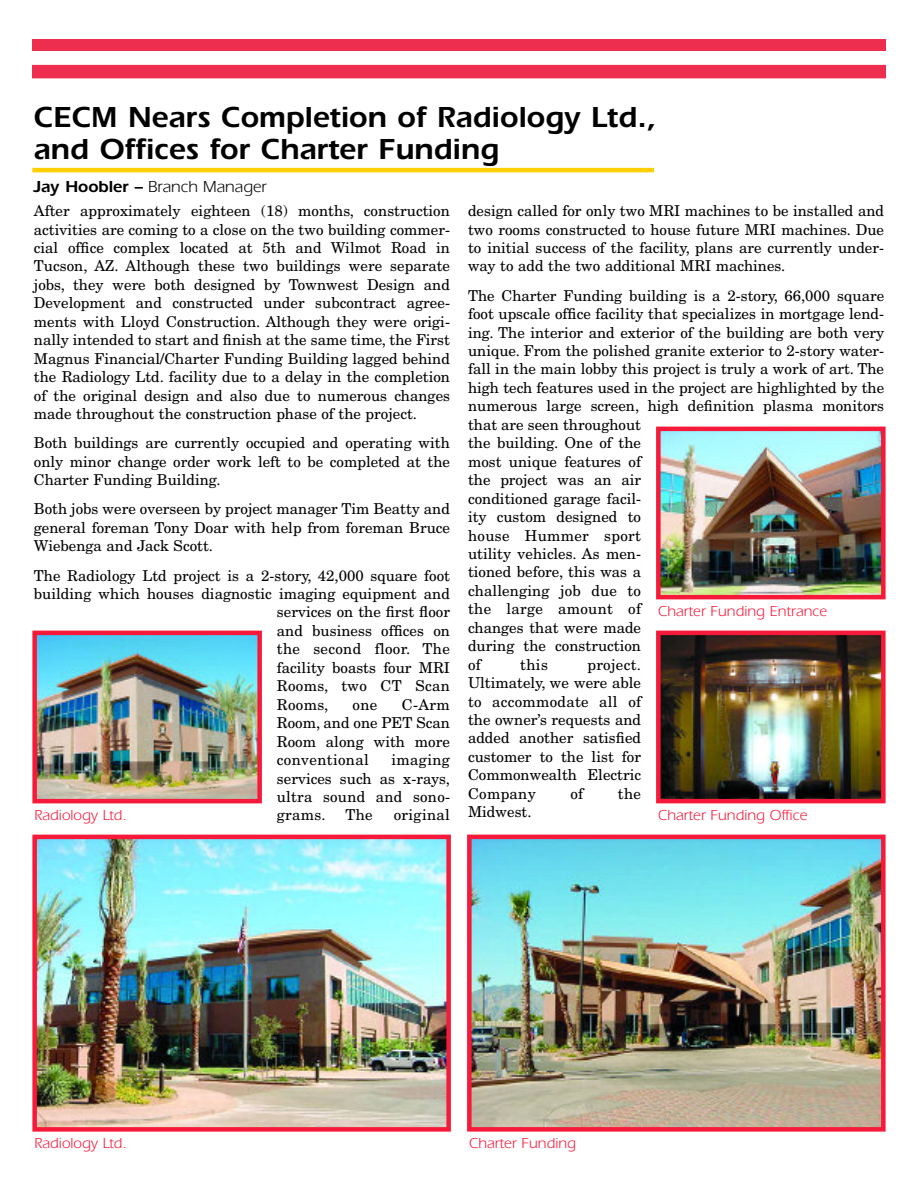
<style>
.page{position:relative;width:918px;height:1188px;background:#fff}
.page>*{position:absolute;margin:0;border:0;box-sizing:border-box;transform-origin:0 0}
.t1{font:600 30px/31.5px "Itc Eras";color:#000}
.t2{font:16.5px "Itc Eras";color:#000}
.t3{font:15px/18.5px "New Century Schlbk";color:#000;text-align:justify}
.t4{font:15px "Itc Eras";color:#f71939}
.t5{font:15px "New Century Schlbk";letter-spacing:.02em;color:#000}
.s1{font-weight:600}
</style>
<div class="page">
<div style="left:32px;top:65px;width:854px;height:13px;background:#ee2e4e"></div>
<div style="left:32px;top:40px;width:854px;height:11px;background:#ee2e4e"></div>
<hr style="left:32px;top:168px;width:622px;height:4px;background:#ffcf00">
<img style="left:472px;top:840px;width:409px;height:287px">
<div style="left:467px;top:835px;width:419px;height:297px;border:4px solid #f71939"></div>
<img style="left:661px;top:636px;width:220px;height:162px">
<div style="left:656px;top:631px;width:230px;height:172px;border:4px solid #f71939"></div>
<img style="left:661px;top:432px;width:220px;height:162px">
<div style="left:656px;top:427px;width:230px;height:172px;border:4px solid #f71939"></div>
<img style="left:37px;top:636px;width:220px;height:162px">
<div style="left:32px;top:631px;width:230px;height:172px;border:4px solid #f71939"></div>
<img style="left:37px;top:840px;width:409px;height:287px">
<div style="left:32px;top:835px;width:419px;height:297px;border:4px solid #f71939"></div>
<h1 class="t1" style="left:34px;top:105px;width:624px">CECM Nears Completion of Radiology Ltd., and Offices for Charter Funding</h1>
<p class="t2" style="left:34px;top:181px;width:235px"><span class="s1">Jay Hoobler –</span> Branch Manager</p>
<p class="t3" style="left:34px;top:203px;width:418px">After approximately eighteen (18) months, construction activities are coming to a close on the two building commer&shy;cial office complex located at 5th and Wilmot Road in Tucson, AZ. Although these two buildings were separate jobs, they were both designed by Townwest Design and Development and constructed under subcontract agree&shy;ments with Lloyd Construction. Although they were origi&shy;nally intended to start and finish at the same time, the First Magnus Financial/Charter Funding Building lagged behind the Radiology Ltd. facility due to a delay in the completion of the original design and also due to numerous changes made throughout the construction phase of the project.</p>
<p class="t3" style="left:34px;top:435px;width:418px">Both buildings are currently occupied and operating with only minor change order work left to be completed at the Charter Funding Building.</p>
<p class="t3" style="left:34px;top:501px;width:418px">Both jobs were overseen by project manager Tim Beatty and general foreman Tony Doar with help from foreman Bruce Wiebenga and Jack Scott.</p>
<p class="t3" style="left:34px;top:567px;width:418px">The Radiology Ltd project is a 2-story, 42,000 square foot</p>
<p class="t3" style="left:34px;top:586px;width:418px">building which houses diagnostic imaging equipment and</p>
<p class="t3" style="left:277px;top:604px;width:175px">services on the first floor</p>
<p class="t3" style="left:277px;top:623px;width:175px">and business offices on</p>
<p class="t5" style="left:277px;top:644px;width:175px">the second floor. The</p>
<p class="t3" style="left:277px;top:660px;width:175px">facility boasts four MRI</p>
<p class="t5" style="left:277px;top:680px;width:175px">Rooms, two CT Scan</p>
<p class="t3" style="left:277px;top:697px;width:53px">Rooms,</p>
<p class="t3" style="left:353px;top:697px;width:26px">one</p>
<p class="t3" style="left:277px;top:697px;width:175px;text-indent:125px">C-Arm Room, and one PET Scan Room along with more conventional</p>
<p class="t3" style="left:277px;top:752px;width:175px;text-indent:115px">imaging services such as x-rays, ultra sound and sono&shy;grams.</p>
<p class="t3" style="left:345px;top:807px;width:29px">The</p>
<p class="t5" style="left:394px;top:810px;width:58px">original</p>
<p class="t4" style="left:35px;top:810px;width:94px">Radiology Ltd.</p>
<p class="t3" style="left:468px;top:203px;width:418px">design called for only two MRI machines to be installed and two rooms constructed to house future MRI machines. Due to initial success of the facility, plans are currently under&shy;way to add the two additional MRI machines.</p>
<p class="t3" style="left:468px;top:288px;width:418px;text-align:left">The Charter Funding building is a 2-story, 66,000 square foot upscale office facility that specializes in mortgage lend&shy;ing. The interior and exterior of the building are both very unique. From the polished granite exterior to 2-story water&shy;fall in the main lobby this project is truly a work of art. The high tech features used in the project are highlighted by the numerous large screen, high definition plasma monitors that are seen throughout<br>the building. One of the<br>most unique features of<br>the project was an air<br>conditioned garage facil-<br>ity custom designed to<br>house Hummer sport<br>utility vehicles. As men-<br>tioned before, this was a<br>challenging job due to<br>the large amount of<br>changes that were made<br>during the construction<br>of</p>
<p class="t4" style="left:658px;top:606px;width:170px">Charter Funding Entrance</p>
<p class="t3" style="left:520px;top:657px;width:29px">this</p>
<p class="t3" style="left:468px;top:657px;width:175px;text-indent:119px">project.<br>Ultimately, we were able to accommodate all of the owner’s requests and added another satisfied customer to the list for Commonwealth Electric Company</p>
<p class="t3" style="left:570px;top:786px;width:14px">of</p>
<p class="t3" style="left:618px;top:786px;width:25px">the</p>
<p class="t3" style="left:468px;top:804px;width:65px">Midwest.</p>
<p class="t4" style="left:658px;top:810px;width:151px">Charter Funding Office</p>
<p class="t4" style="left:35px;top:1138px;width:94px">Radiology Ltd.</p>
<p class="t4" style="left:469px;top:1138px;width:108px">Charter Funding</p>
</div>
